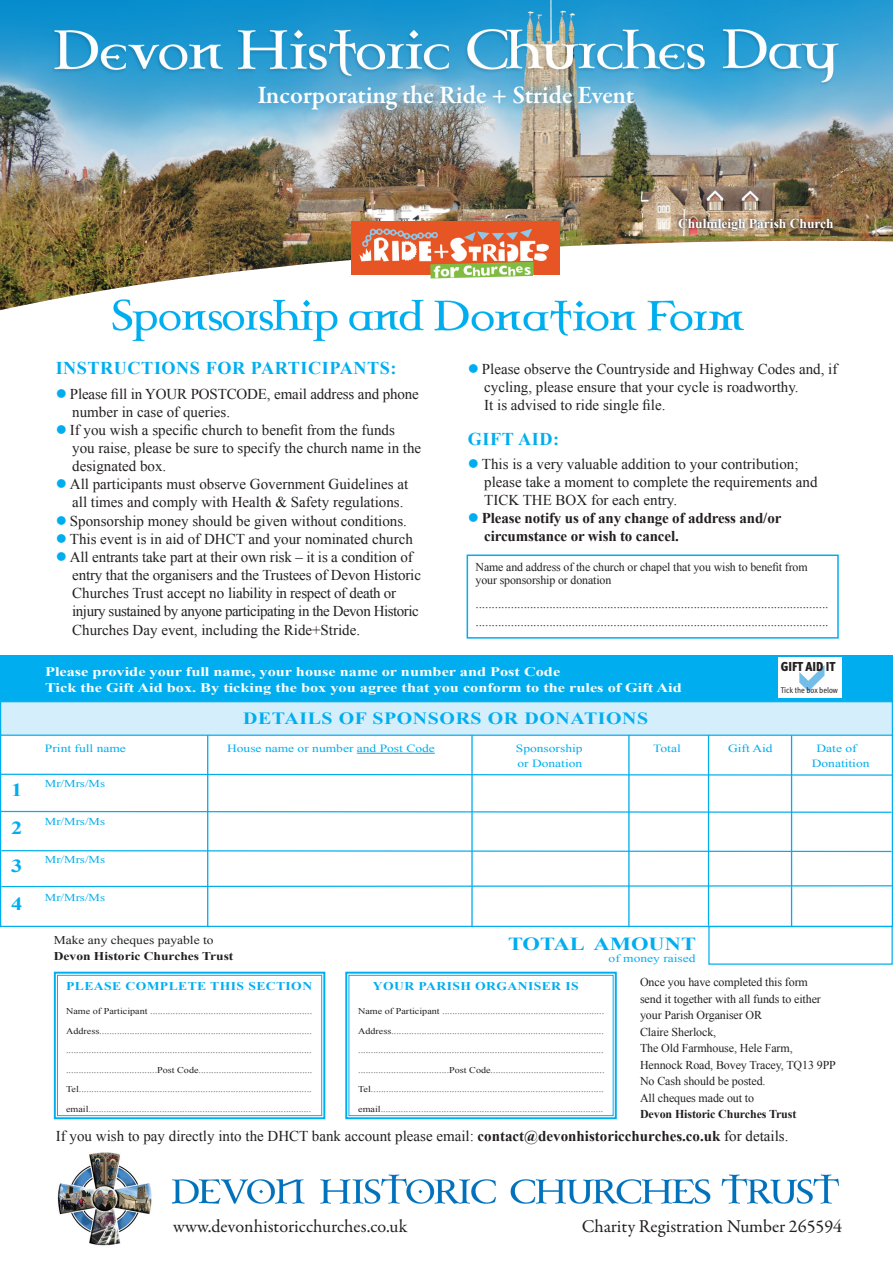
<style>
.page{position:relative;width:893px;height:1263px;background:#fff}
.page>*{position:absolute;margin:0;border:0;box-sizing:border-box;transform-origin:0 0}
.t1{font:600 25.5px "Garamond Premr Pro";letter-spacing:-.005em;color:#fff}
.t2{font:700 18.45px "Times New Roman";color:#00aeef;scale:1.22 1}
.t3{font:18.3px "Garamond Premr Pro";color:#231f20}
.t4{font:700 18px "Times New Roman";letter-spacing:.03em;color:#00aeef}
.t5{font:700 17.1px "Times New Roman";letter-spacing:.03em;color:#00aeef;scale:1.16 1}
.t6{font:15px/18.1px "Times New Roman";color:#231f20}
.t7{font:700 15px "Times New Roman";letter-spacing:-.01em;color:#231f20}
.t8{font:13.5px/18px "Times New Roman";color:#231f20}
.t9{font:700 13.5px "Times New Roman";color:#fff}
.t10{font:700 13.2px "Times New Roman";color:#fff;scale:1.24 1}
.t11{font:12.9px "Meta Cond Black LF";color:#231f20}
.t12{font:12px/13.5px "Times New Roman";letter-spacing:-.01em;color:#231f20}
.t13{font:700 12px "Times New Roman";letter-spacing:-.01em;color:#231f20}
.t14{font:700 11.85px "Times New Roman";letter-spacing:.03em;color:#00aeef;scale:1.15 1}
.t15{font:700 11.85px "Times New Roman";color:#231f20;scale:1.14 1}
.t16{font:11.85px "Times New Roman";color:#231f20;scale:1.14 1}
.t17{font:11.1px "Times New Roman";color:#00aeef;scale:1.22 1}
.t18{font:10.5px "Times New Roman";color:#00aeef;scale:1.22 1}
.t19{font:8.85px "Times New Roman";color:#231f20;scale:1.14 1}
.t20{font:8.25px "Meta Cond";color:#231f20}
.s1{color:#00aeef}
.s2{font-weight:700}
</style>
<div class="page">
<hr style="left:791px;top:728px;width:1px;height:198px;background:#00aeef">
<hr style="left:708px;top:727px;width:1px;height:199px;background:#00aeef">
<hr style="left:628px;top:728px;width:2px;height:199px;background:#00aeef">
<hr style="left:471px;top:728px;width:2px;height:199px;background:#00aeef">
<hr style="left:207px;top:728px;width:1px;height:198px;background:#00aeef">
<img style="left:112px;top:310px;width:312px;height:32px">
<img style="left:434px;top:310px;width:310px;height:26px">
<img style="left:172px;top:1174px;width:668px;height:30px">
<img style="left:57px;top:1152px;width:95px;height:94px">
<img style="left:0;top:0;width:893px;height:310px">
<img style="left:675px;top:216px;width:161px;height:18px">
<svg style="left:53px;top:971px;width:273px;height:149px"></svg>
<div style="left:57px;top:975px;width:265px;height:141px;border:1px solid #00aeef"></div>
<div style="left:0;top:655px;width:893px;height:46px;background:#00aeef"></div>
<div style="left:1px;top:702px;width:891px;height:33px;background:#d4effb"></div>
<div style="left:0;top:701px;width:893px;height:35px;border:1px solid #00aeef"></div>
<hr style="left:357px;top:753px;width:78px;height:1px;background:#00aeef">
<svg style="left:0;top:773px;width:893px;height:3px"></svg>
<svg style="left:0;top:810px;width:893px;height:3px"></svg>
<svg style="left:0;top:849px;width:893px;height:4px"></svg>
<svg style="left:0;top:884px;width:893px;height:4px"></svg>
<div style="left:708px;top:926px;width:185px;height:39px;border:1px solid #00aeef"></div>
<div style="left:778px;top:658px;width:64px;height:40px;background:#fff"></div>
<img style="left:352px;top:222px;width:207px;height:53px">
<img style="left:430px;top:262px;width:103px;height:16px">
<svg style="left:245px;top:72px;width:396px;height:47px;background:#75adc6"></svg>
<div style="left:467px;top:554px;width:372px;height:85px;border:2px solid #00aeef"></div>
<svg style="left:345px;top:971px;width:272px;height:149px"></svg>
<div style="left:349px;top:975px;width:264px;height:141px;border:1px solid #00aeef"></div>
<p class="t1" style="left:257px;top:80px;width:378px">Incorporating the Ride + Stride Event</p>
<p class="t9" style="left:678px;top:214px;width:157px">Chulmleigh Parish Church</p>
<p class="t4" style="left:56px;top:356px;width:342px">INSTRUCTIONS FOR PARTICIPANTS:</p>
<p class="t6" style="left:72px;top:384px;width:348px;text-indent:-16px"><span class="s1">●</span> Please fill in YOUR POSTCODE, email address and phone number in case of queries.</p>
<p class="t6" style="left:72px;top:420px;width:351px;text-indent:-16px"><span class="s1">●</span> If you wish a specific church to benefit from the funds<br>you raise, please be sure to specify the church name in the designated box.</p>
<p class="t6" style="left:72px;top:475px;width:337px;text-indent:-16px"><span class="s1">●</span> All participants must observe Government Guidelines at all times and comply with Health &amp; Safety regulations.</p>
<p class="t6" style="left:56px;top:511px;width:353px"><span class="s1">●</span> Sponsorship money should be given without conditions.</p>
<p class="t6" style="left:56px;top:529px;width:359px"><span class="s1">●</span> This event is in aid of DHCT and your nominated church</p>
<p class="t6" style="left:72px;top:548px;width:350px;text-indent:-16px"><span class="s1">●</span> All entrants take part at their own risk – it is a condition of entry that the organisers and the Trustees of Devon Historic Churches Trust accept no liability in respect of death or injury sustained by anyone participating in the Devon Historic Churches Day event, including the Ride+Stride.</p>
<p class="t6" style="left:484px;top:359px;width:355px;text-indent:-16px"><span class="s1">●</span> Please observe the Countryside and Highway Codes and, if cycling, please ensure that your cycle is roadworthy.<br>It is advised to ride single file.</p>
<p class="t4" style="left:468px;top:426px;width:93px">GIFT AID:</p>
<p class="t6" style="left:484px;top:455px;width:335px;text-indent:-16px"><span class="s1">●</span> This is a very valuable addition to your contribution; please take a moment to complete the requirements and<br>TICK THE BOX for each entry.</p>
<p class="t7" style="left:468px;top:507px;width:315px"><span class="s1">●</span> Please notify us of any change of address and/or</p>
<p class="t7" style="left:484px;top:525px;width:196px">circumstance or wish to cancel.</p>
<p class="t12" style="left:476px;top:560px;width:334px">Name and address of the church or chapel that you wish to benefit from your sponsorship or donation</p>
<p class="t8" style="left:476px;top:595px;width:354px">.............................................................................................................. ..............................................................................................................</p>
<p class="t11" style="left:781px;top:658px;width:56px">GIFT AID IT</p>
<p class="t20" style="left:781px;top:685px;width:59px">Tick the box below</p>
<p class="t10" style="left:45px;top:663px;width:417px">Please provide your full name, your house name or number and Post Code</p>
<p class="t10" style="left:45px;top:679px;width:515px">Tick the Gift Aid box. By ticking the box you agree that you conform to the rules of Gift Aid</p>
<p class="t5" style="left:243px;top:706px;width:351px">DETAILS OF SPONSORS OR DONATIONS</p>
<p class="t17" style="left:45px;top:741px;width:68px">Print full name</p>
<p class="t17" style="left:227px;top:741px;width:172px">House name or number and Post Code</p>
<p class="t17" style="left:516px;top:741px;width:56px">Sponsorship</p>
<p class="t17" style="left:653px;top:741px;width:24px">Total</p>
<p class="t17" style="left:728px;top:741px;width:38px">Gift Aid</p>
<p class="t17" style="left:816px;top:741px;width:34px">Date of</p>
<p class="t17" style="left:517px;top:755px;width:55px">or Donation</p>
<p class="t17" style="left:812px;top:755px;width:49px">Donatition</p>
<p class="t2" style="left:11px;top:777px;width:11px">1</p>
<p class="t18" style="left:45px;top:776px;width:51px">Mr/Mrs/Ms</p>
<p class="t2" style="left:11px;top:815px;width:11px">2</p>
<p class="t18" style="left:45px;top:814px;width:51px">Mr/Mrs/Ms</p>
<p class="t2" style="left:11px;top:853px;width:11px">3</p>
<p class="t18" style="left:45px;top:852px;width:51px">Mr/Mrs/Ms</p>
<p class="t2" style="left:11px;top:891px;width:11px">4</p>
<p class="t18" style="left:45px;top:891px;width:51px">Mr/Mrs/Ms</p>
<p class="t16" style="left:54px;top:932px;width:142px">Make any cheques payable to</p>
<p class="t15" style="left:54px;top:947px;width:159px">Devon Historic Churches Trust</p>
<p class="t2" style="left:508px;top:931px;width:156px">TOTAL AMOUNT</p>
<p class="t17" style="left:609px;top:951px;width:73px">of money raised</p>
<p class="t12" style="left:640px;top:975px;width:169px">Once you have completed this form</p>
<p class="t12" style="left:640px;top:992px;width:182px">send it together with all funds to either</p>
<p class="t12" style="left:640px;top:1008px;width:124px">your Parish Organiser OR</p>
<p class="t12" style="left:640px;top:1025px;width:78px">Claire Sherlock,</p>
<p class="t12" style="left:640px;top:1041px;width:154px">The Old Farmhouse, Hele Farm,</p>
<p class="t12" style="left:640px;top:1058px;width:197px">Hennock Road, Bovey Tracey, TQ13 9PP</p>
<p class="t12" style="left:640px;top:1074px;width:127px">No Cash should be posted.</p>
<p class="t12" style="left:640px;top:1091px;width:116px">All cheques made out to</p>
<p class="t13" style="left:640px;top:1106px;width:158px">Devon Historic Churches Trust</p>
<p class="t14" style="left:373px;top:978px;width:180px">YOUR PARISH ORGANISER IS</p>
<p class="t19" style="left:358px;top:1005px;width:217px">Name of Participant ................................................................</p>
<p class="t19" style="left:358px;top:1025px;width:217px">Address....................................................................................</p>
<p class="t19" style="left:358px;top:1044px;width:217px">.................................................................................................</p>
<p class="t19" style="left:358px;top:1064px;width:218px">....................................Post Code.............................................</p>
<p class="t19" style="left:358px;top:1083px;width:217px">Tel............................................................................................</p>
<p class="t19" style="left:358px;top:1103px;width:217px">email........................................................................................</p>
<p class="t6" style="left:56px;top:1126px;width:734px">If you wish to pay directly into the DHCT bank account please email: <span class="s2">contact@devonhistoricchurches.co.uk</span> for details.</p>
<p class="t14" style="left:66px;top:978px;width:215px">PLEASE COMPLETE THIS SECTION</p>
<p class="t19" style="left:66px;top:1005px;width:217px">Name of Participant ................................................................</p>
<p class="t19" style="left:66px;top:1025px;width:217px">Address....................................................................................</p>
<p class="t19" style="left:66px;top:1044px;width:217px">.................................................................................................</p>
<p class="t19" style="left:66px;top:1064px;width:218px">....................................Post Code.............................................</p>
<p class="t19" style="left:66px;top:1083px;width:217px">Tel............................................................................................</p>
<p class="t19" style="left:66px;top:1103px;width:217px">email........................................................................................</p>
<p class="t3" style="left:173px;top:1215px;width:236px">www.devonhistoricchurches.co.uk</p>
<p class="t3" style="left:582px;top:1215px;width:262px">Charity Registration Number 265594</p>
</div>
